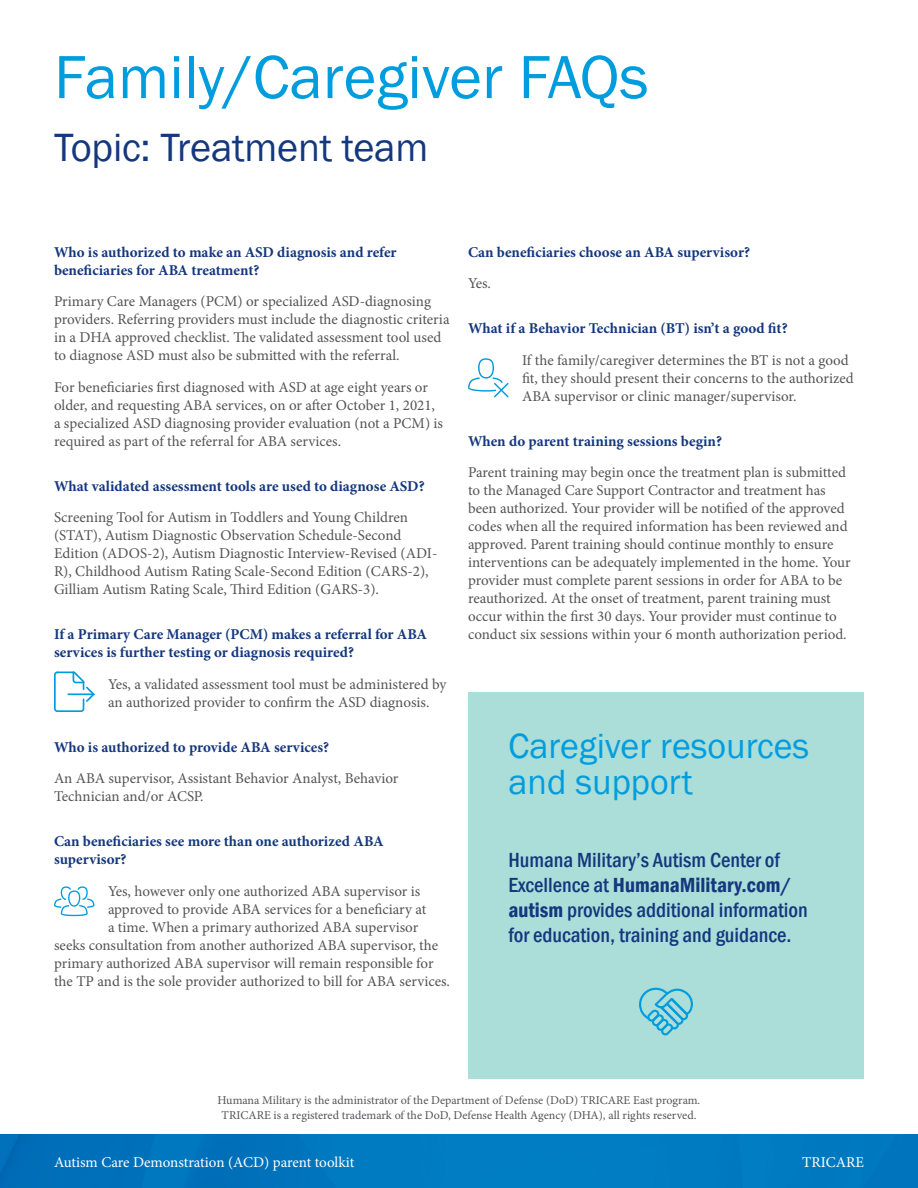
<style>
.page{position:relative;width:918px;height:1188px;background:#fff}
.page>*{position:absolute;margin:0;border:0;box-sizing:border-box;transform-origin:0 0}
.t1{font:63px "Franklin Gothic";color:#009dde}
.t2{font:40.5px "Franklin Gothic";letter-spacing:-.005em;color:#14377d}
.t3{font:36px/36px "Franklin Gothic";color:#009dde}
.t4{font:500 condensed 21px/25.2px "Franklin Gothic";color:#14377d}
.t5{font:15px/18px "Minion Pro";color:#545456}
.t6{font:700 15px/18px "Minion Pro";color:#14377d}
.t7{font:15px "Minion Pro";color:#fff}
.t8{font:12px/14.4px "Minion Pro";color:#545458;text-align:center}
.s1{font-weight:600}
</style>
<div class="page">
<img style="left:0;top:1135px;width:918px;height:53px">
<div style="left:468px;top:693px;width:396px;height:386px;background:#abddd9"></div>
<svg style="left:54px;top:672px;width:41px;height:40px"></svg>
<svg style="left:54px;top:886px;width:40px;height:30px"></svg>
<svg style="left:468px;top:358px;width:41px;height:39px"></svg>
<svg style="left:639px;top:988px;width:54px;height:47px"></svg>
<h1 class="t1" style="left:54px;top:38px;width:596px">Family/Caregiver FAQs</h1>
<h2 class="t2" style="left:54px;top:122px;width:376px">Topic: Treatment team</h2>
<p class="t6" style="left:54px;top:243px;width:344px">Who is authorized to make an ASD diagnosis and refer beneficiaries for ABA treatment?</p>
<p class="t5" style="left:54px;top:293px;width:397px">Primary Care Managers (PCM) or specialized ASD-diagnosing providers. Referring providers must include the diagnostic criteria in a DHA approved checklist. The validated assessment tool used to diagnose ASD must also be submitted with the referral.</p>
<p class="t5" style="left:54px;top:378px;width:391px">For beneficiaries first diagnosed with ASD at age eight years or older, and requesting ABA services, on or after October 1, 2021, a specialized ASD diagnosing provider evaluation (not a PCM) is required as part of the referral for ABA services.</p>
<p class="t6" style="left:54px;top:477px;width:372px">What validated assessment tools are used to diagnose ASD?</p>
<p class="t5" style="left:54px;top:509px;width:385px">Screening Tool for Autism in Toddlers and Young Children (STAT), Autism Diagnostic Observation Schedule-Second Edition (ADOS-2), Autism Diagnostic Interview-Revised (ADI-R), Childhood Autism Rating Scale-Second Edition (CARS-2), Gilliam Autism Rating Scale, Third Edition (GARS-3).</p>
<p class="t6" style="left:54px;top:625px;width:375px">If a Primary Care Manager (PCM) makes a referral for ABA services is further testing or diagnosis required?</p>
<p class="t5" style="left:108px;top:675px;width:340px">Yes, a validated assessment tool must be administered by an authorized provider to confirm the ASD diagnosis.</p>
<p class="t6" style="left:54px;top:738px;width:277px">Who is authorized to provide ABA services?</p>
<p class="t5" style="left:54px;top:770px;width:346px">An ABA supervisor, Assistant Behavior Analyst, Behavior<br>Technician and/or ACSP.</p>
<p class="t6" style="left:54px;top:832px;width:331px">Can beneficiaries see more than one authorized ABA supervisor?</p>
<p class="t5" style="left:108px;top:882px;width:314px">Yes, however only one authorized ABA supervisor is</p>
<p class="t5" style="left:108px;top:900px;width:320px">approved to provide ABA services for a beneficiary at</p>
<p class="t5" style="left:108px;top:918px;width:312px">a time. When a primary authorized ABA supervisor</p>
<p class="t5" style="left:54px;top:936px;width:386px">seeks consultation from another authorized ABA supervisor, the</p>
<p class="t5" style="left:54px;top:954px;width:381px">primary authorized ABA supervisor will remain responsible for</p>
<p class="t5" style="left:54px;top:972px;width:398px">the TP and is the sole provider authorized to bill for ABA services.</p>
<p class="t6" style="left:468px;top:243px;width:284px">Can beneficiaries choose an ABA supervisor?</p>
<p class="t5" style="left:468px;top:275px;width:24px">Yes.</p>
<p class="t6" style="left:468px;top:319px;width:321px">What if a Behavior Technician (BT) isn’t a good fit?</p>
<p class="t5" style="left:522px;top:351px;width:333px">If the family/caregiver determines the BT is not a good fit, they should present their concerns to the authorized<br>ABA supervisor or clinic manager/supervisor.</p>
<p class="t6" style="left:468px;top:432px;width:256px">When do parent training sessions begin?</p>
<p class="t5" style="left:468px;top:464px;width:384px">Parent training may begin once the treatment plan is submitted to the Managed Care Support Contractor and treatment has been authorized. Your provider will be notified of the approved codes when all the required information has been reviewed and approved. Parent training should continue monthly to ensure interventions can be adequately implemented in the home. Your provider must complete parent sessions in order for ABA to be reauthorized. At the onset of treatment, parent training must occur within the first 30 days. Your provider must continue to conduct six sessions within your 6 month authorization period.</p>
<h3 class="t3" style="left:508px;top:729px;width:302px">Caregiver resources and support</h3>
<h3 class="t4" style="left:508px;top:847px;width:301px">Humana Military’s Autism Center of Excellence at <span class="s1">HumanaMilitary.com/ autism</span> provides additional information for education, training and guidance.</h3>
<p class="t8" style="left:218px;top:1093px;width:484px">Humana Military is the administrator of the Department of Defense (DoD) TRICARE East program.<br>TRICARE is a registered trademark of the DoD, Defense Health Agency (DHA), all rights reserved.</p>
<p class="t7" style="left:54px;top:1152px;width:302px">Autism Care Demonstration (ACD) parent toolkit</p>
<p class="t7" style="left:802px;top:1152px;width:63px">TRICARE</p>
</div>
